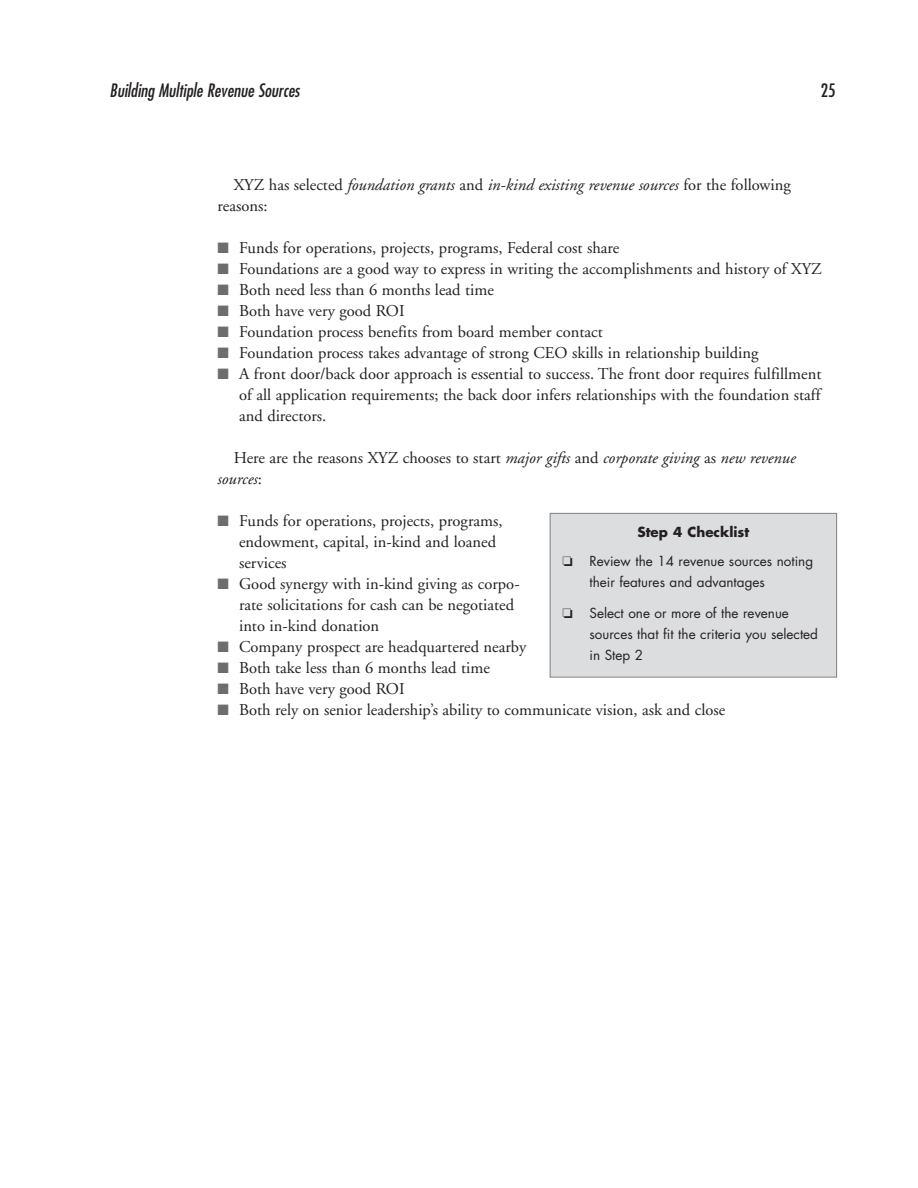
<style>
.page{position:relative;width:918px;height:1188px;background:#fff}
.page>*{position:absolute;margin:0;border:0;box-sizing:border-box;transform-origin:0 0}
.t1{font:italic condensed 18px "Futura";color:#231f20}
.t2{font:condensed 18px "Futura";color:#231f20}
.t3{font:16.5px/21px "Adobe Garamond";color:#231f20}
.t4{font:italic 16.5px/21px "Adobe Garamond";color:#231f20}
.t5{font:13.5px/21px "Futura";color:#231f20}
.s1{font-style:normal}
.s2{color:#6c6d70}
.s3{font-weight:700}
</style>
<div class="page">
<div style="left:550px;top:513px;width:287px;height:164px;background:#dcdddf"></div>
<div style="left:550px;top:513px;width:287px;height:165px;border:1px solid #808285"></div>
<p class="t1" style="left:110px;top:82px;width:192px">Building Multiple Revenue Sources</p>
<p class="t2" style="left:821px;top:82px;width:16px">25</p>
<p class="t4" style="left:218px;top:175px;width:575px;text-indent:16px"><span class="s1">XYZ has selected</span> foundation grants <span class="s1">and</span> in-kind existing revenue sources <span class="s1">for the following reasons:</span></p>
<p class="t3" style="left:218px;top:238px;width:404px"><span class="s2">■</span> Funds for operations, projects, programs, Federal cost share</p>
<p class="t3" style="left:218px;top:259px;width:606px"><span class="s2">■</span> Foundations are a good way to express in writing the accomplishments and history of XYZ</p>
<p class="t3" style="left:218px;top:280px;width:278px"><span class="s2">■</span> Both need less than 6 months lead time</p>
<p class="t3" style="left:218px;top:301px;width:189px"><span class="s2">■</span> Both have very good ROI</p>
<p class="t3" style="left:218px;top:322px;width:387px"><span class="s2">■</span> Foundation process benefits from board member contact</p>
<p class="t3" style="left:218px;top:343px;width:542px"><span class="s2">■</span> Foundation process takes advantage of strong CEO skills in relationship building</p>
<p class="t3" style="left:239px;top:364px;width:584px;text-align:justify;text-indent:-22px"><span class="s2">■</span> A front door/back door approach is essential to success. The front door requires fulfillment of all application requirements; the back door infers relationships with the foundation staff and directors.</p>
<p class="t4" style="left:217px;top:448px;width:580px;text-indent:16px"><span class="s1">Here are the reasons XYZ chooses to start</span> major gifts <span class="s1">and</span> corporate giving <span class="s1">as</span> new revenue sources<span class="s1">:</span></p>
<p class="t3" style="left:239px;top:511px;width:265px;text-indent:-22px"><span class="s2">■</span> Funds for operations, projects, programs, endowment, capital, in-kind and loaned services</p>
<p class="t3" style="left:239px;top:574px;width:282px;text-indent:-22px"><span class="s2">■</span> Good synergy with in-kind giving as corpo&shy;rate solicitations for cash can be negotiated into in-kind donation</p>
<p class="t3" style="left:218px;top:637px;width:310px"><span class="s2">■</span> Company prospect are headquartered nearby</p>
<p class="t3" style="left:218px;top:658px;width:274px"><span class="s2">■</span> Both take less than 6 months lead time</p>
<p class="t3" style="left:218px;top:679px;width:189px"><span class="s2">■</span> Both have very good ROI</p>
<p class="t3" style="left:218px;top:700px;width:509px"><span class="s2">■</span> Both rely on senior leadership’s ability to communicate vision, ask and close</p>
<p class="t5" style="left:563px;top:519px;width:252px;line-height:28.5px;text-indent:75px"><span class="s3">Step 4 Checklist<br></span>❏ Review the 14 revenue sources noting</p>
<p class="t5" style="left:590px;top:572px;width:177px">their features and advantages</p>
<p class="t5" style="left:590px;top:604px;width:230px;text-indent:-27px">❏ Select one or more of the revenue sources that fit the criteria you selected in Step 2</p>
</div>
